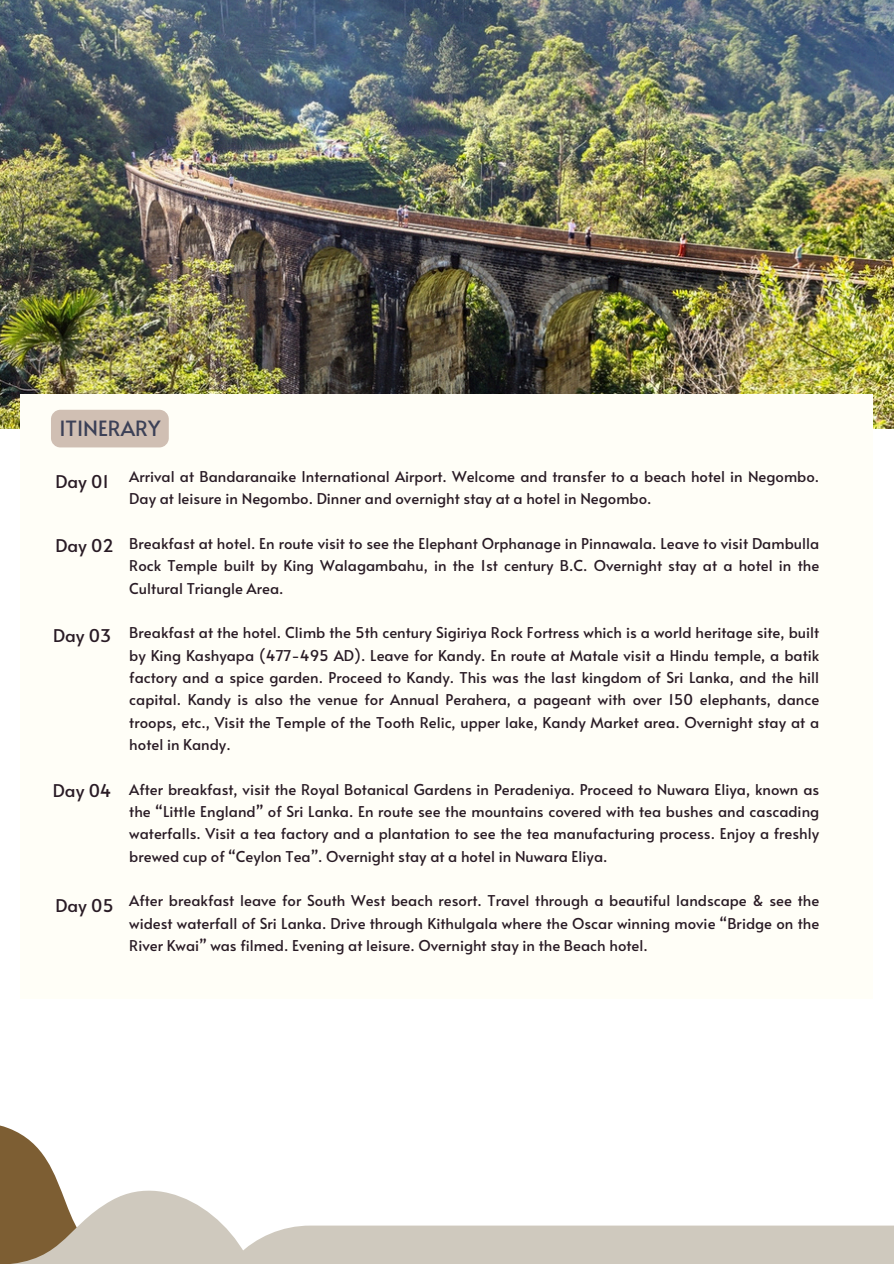
<style>
.page{position:relative;width:894px;height:1264px;background:#fff}
.page>*{position:absolute;margin:0;border:0;box-sizing:border-box;transform-origin:0 0}
.t1{font:21px "Alata";color:#3c4157}
.t2{font:17.55px "Alata";color:#291b25}
.t3{font:14.85px/22.4px "Alata";color:#291b25;text-align:justify}
</style>
<div class="page">
<img style="left:0;top:0;width:893px;height:429px">
<div style="left:21px;top:394px;width:851px;height:604px;background:#fffef7"></div>
<svg style="left:0;top:1125px;width:223px;height:138px"></svg>
<div style="left:207px;top:1225px;width:686px;height:38px;background:#cfc9be"></div>
<div style="left:51px;top:410px;width:118px;height:37px;background:#d0bfb3;border-radius:9px"></div>
<h2 class="t1" style="left:59px;top:413px;width:102px">ITINERARY</h2>
<p class="t2" style="left:55px;top:468px;width:55px">Day 01</p>
<h1 class="t3" style="left:129px;top:464px;width:691px">Arrival at Bandaranaike International Airport. Welcome and transfer to a beach hotel in Negombo.<br>Day at leisure in Negombo. Dinner and overnight stay at a hotel in Negombo.</h1>
<h2 class="t3" style="left:129px;top:531px;width:691px">Breakfast at hotel. En route visit to see the Elephant Orphanage in Pinnawala. Leave to visit Dambulla Rock Temple built by King Walagambahu, in the 1st century B.C. Overnight stay at a hotel in the Cultural Triangle Area.</h2>
<h2 class="t3" style="left:129px;top:621px;width:691px">Breakfast at the hotel. Climb the 5th century Sigiriya Rock Fortress which is a world heritage site, built by King Kashyapa (477-495 AD). Leave for Kandy. En route at Matale visit a Hindu temple, a batik factory and a spice garden. Proceed to Kandy. This was the last kingdom of Sri Lanka, and the hill capital. Kandy is also the venue for Annual Perahera, a pageant with over 150 elephants, dance troops, etc., Visit the Temple of the Tooth Relic, upper lake, Kandy Market area. Overnight stay at a hotel in Kandy.</h2>
<h2 class="t3" style="left:129px;top:777px;width:691px">After breakfast, visit the Royal Botanical Gardens in Peradeniya. Proceed to Nuwara Eliya, known as the “Little England” of Sri Lanka. En route see the mountains covered with tea bushes and cascading waterfalls. Visit a tea factory and a plantation to see the tea manufacturing process. Enjoy a freshly brewed cup of “Ceylon Tea”. Overnight stay at a hotel in Nuwara Eliya.</h2>
<h2 class="t3" style="left:129px;top:889px;width:691px">After breakfast leave for South West beach resort. Travel through a beautiful landscape &amp; see the widest waterfall of Sri Lanka. Drive through Kithulgala where the Oscar winning movie “Bridge on the River Kwai” was filmed. Evening at leisure. Overnight stay in the Beach hotel.</h2>
<p class="t2" style="left:55px;top:532px;width:60px">Day 02</p>
<p class="t2" style="left:53px;top:622px;width:60px">Day 03</p>
<p class="t2" style="left:53px;top:777px;width:60px">Day 04</p>
<p class="t2" style="left:55px;top:892px;width:60px">Day 05</p>
</div>
